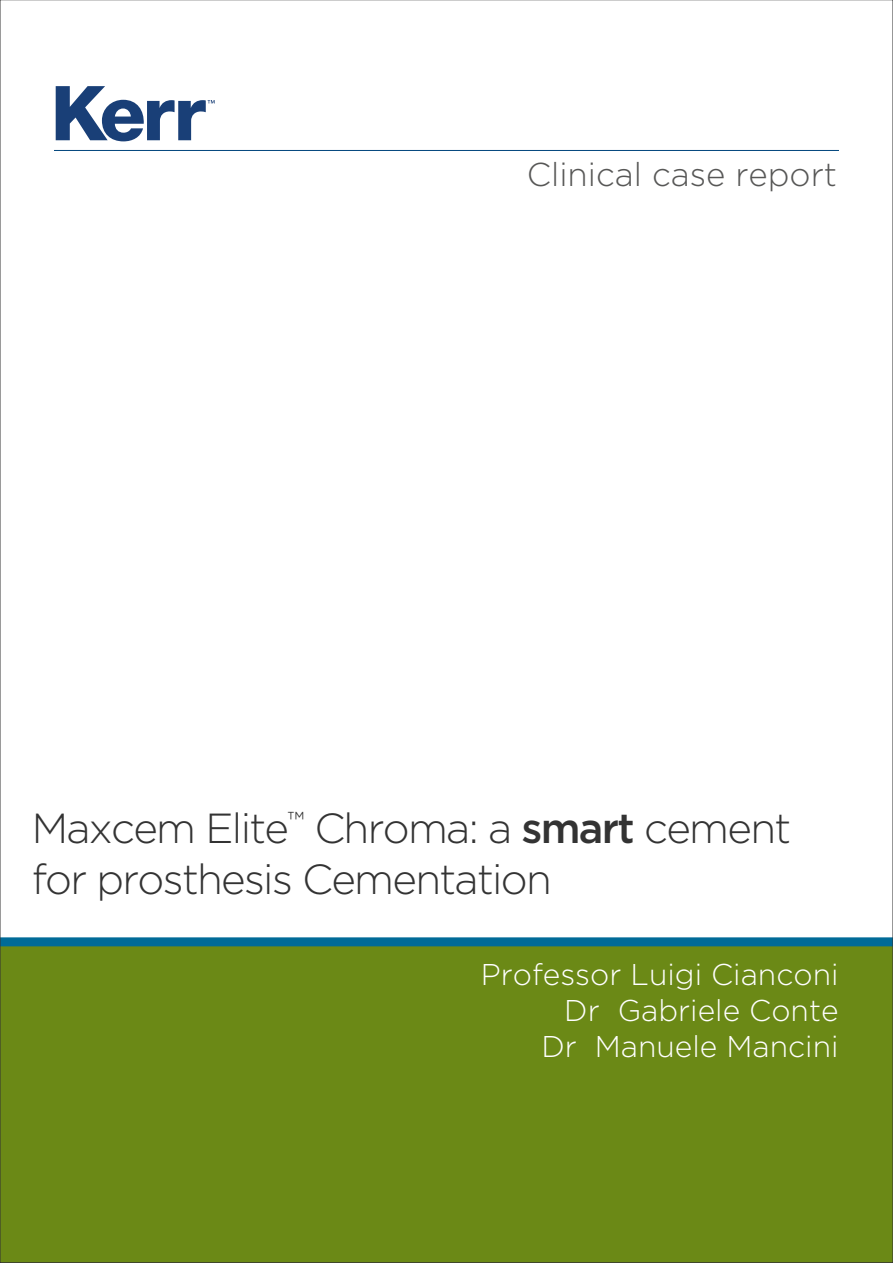
<style>
.page{position:relative;width:893px;height:1263px;background:#fff}
.page>*{position:absolute;margin:0;border:0;box-sizing:border-box;transform-origin:0 0}
.t1{font:300 42px/50.4px "Gotham";letter-spacing:-.04em;color:#333}
.t2{font:300 33px "Gotham";color:#575756}
.t3{font:300 30px/36px "Gotham";color:#fff;text-align:right}
.s1{font-weight:500}
</style>
<div class="page">
<div style="left:2px;top:937px;width:889px;height:324px;background:#6b8916"></div>
<hr style="left:54px;top:150px;width:785px;height:1px;background:#00457c">
<svg style="left:56px;top:86px;width:159px;height:55px"></svg>
<p class="t2" style="left:527px;top:153px;width:312px">Clinical case report</p>
<p class="t1" style="left:32px;top:802px;width:761px">Maxcem Elite<sup>™</sup> Chroma: a <span class="s1">smart</span> cement for prosthesis Cementation</p>
<p class="t3" style="left:481px;top:955px;width:359px">Professor Luigi Cianconi<br>Dr Gabriele Conte<br>Dr Manuele Mancini</p>
</div>
